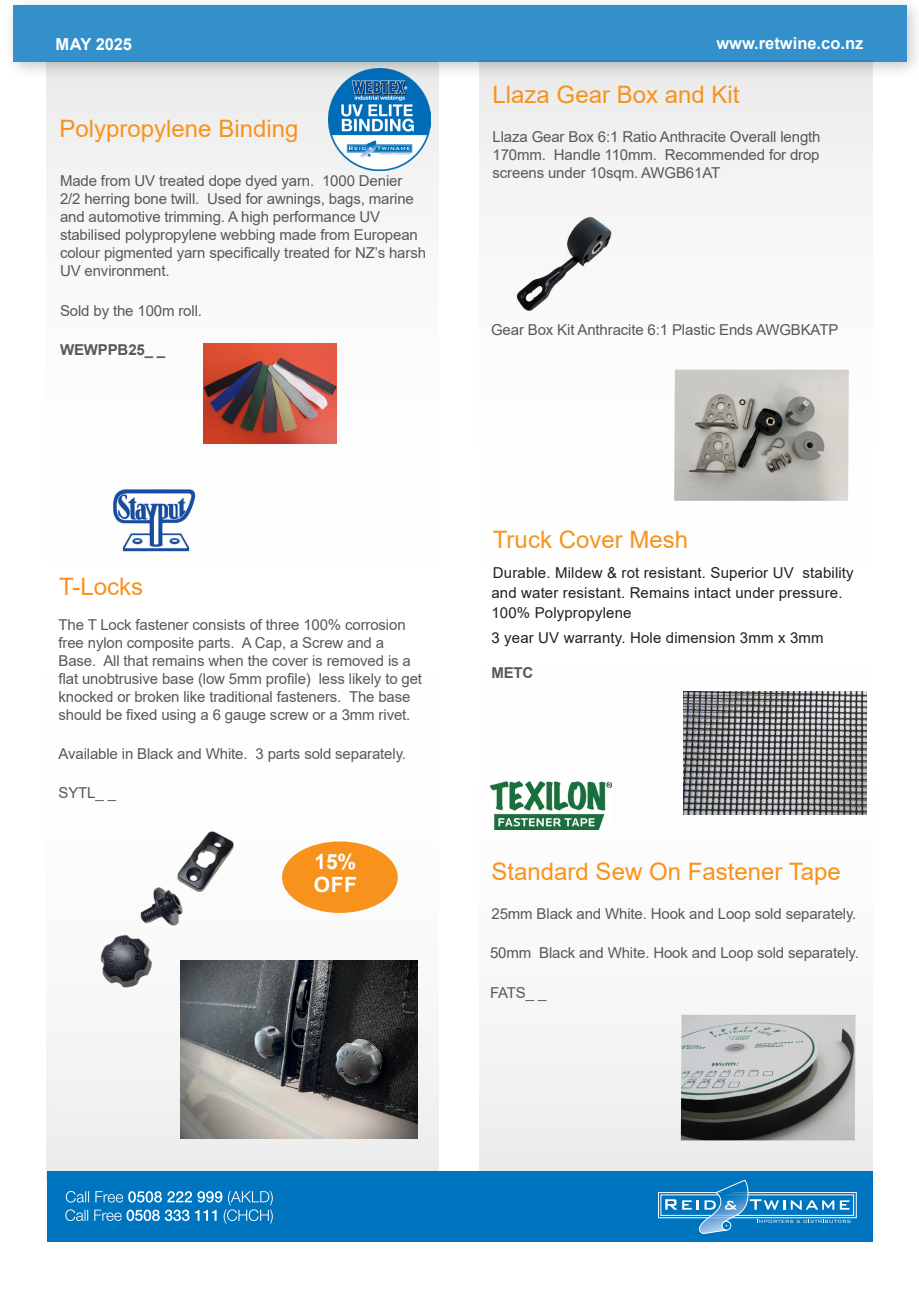
<style>
.page{position:relative;width:919px;height:1289px;background:#fff}
.page>*{position:absolute;margin:0;border:0;box-sizing:border-box;transform-origin:0 0}
.NEW_ORANGE_HEAD{font:24px "Arial";color:#f7931d}
.BODY_NEW{font:700 21px "Arial";color:#fff}
.t1{font:700 16.5px "Arial";color:#fff}
.NEW_ORANGE_HEAD-2{font:15px/18px "Arial";letter-spacing:-.01em;color:#57585a}
.NEW_PROD_CODE{font:15px/19.5px "Arial";letter-spacing:.01em;color:#231f20}
.NEW_ORANGE_HEAD-3{font:700 15px "Arial";letter-spacing:-.01em;color:#57585a}
</style>
<div class="page">
<div style="left:480px;top:61px;width:392px;height:1110px;background:linear-gradient(to right,#f9f9f9,#f8f8f9)"></div>
<div style="left:47px;top:61px;width:392px;height:1118px;background:linear-gradient(to right,#f9f9f9,#fafafa)"></div>
<div style="left:47px;top:1171px;width:825px;height:71px;background:#0075bf"></div>
<div style="left:3px;top:0;width:915px;height:80px;background:#231f20;opacity:.3"></div>
<div style="left:13px;top:5px;width:893px;height:56px;background:#3390cb"></div>
<svg style="left:65px;top:1191px;width:208px;height:32px"></svg>
<svg style="left:658px;top:1192px;width:198px;height:25px"></svg>
<svg style="left:660px;top:1194px;width:193px;height:21px"></svg>
<svg style="left:665px;top:1179px;width:185px;height:55px"></svg>
<img style="left:490px;top:782px;width:121px;height:47px">
<img style="left:328px;top:69px;width:102px;height:102px">
<img style="left:203px;top:343px;width:134px;height:100px">
<img style="left:96px;top:814px;width:141px;height:187px">
<img style="left:180px;top:960px;width:237px;height:178px">
<img style="left:680px;top:1014px;width:175px;height:126px">
<img style="left:113px;top:488px;width:82px;height:64px">
<div style="left:282px;top:841px;width:116px;height:71px;background:#f7931d;border-radius:50%"></div>
<img style="left:491px;top:203px;width:175px;height:126px">
<img style="left:674px;top:369px;width:174px;height:132px">
<img style="left:683px;top:691px;width:183px;height:123px">
<p class="t1" style="left:56px;top:32px;width:78px">MAY 2025</p>
<p class="t1" style="left:716px;top:31px;width:149px">www.retwine.co.nz</p>
<p class="NEW_ORANGE_HEAD" style="left:59px;top:112px;width:240px">Polypropylene Binding</p>
<p class="NEW_ORANGE_HEAD-2" style="left:60px;top:172px;width:367px">Made from UV treated dope dyed yarn. 1000 Denier 2/2 herring bone twill. Used for awnings, bags, marine and automotive trimming. A high performance UV stabilised polypropylene webbing made from European colour pigmented yarn specifically treated for NZ’s harsh UV environment.</p>
<p class="NEW_ORANGE_HEAD-2" style="left:60px;top:301px;width:143px">Sold by the 100m roll.</p>
<p class="NEW_ORANGE_HEAD-3" style="left:60px;top:339px;width:107px">WEWPPB25_ _</p>
<p class="NEW_ORANGE_HEAD" style="left:492px;top:78px;width:248px">Llaza Gear Box and Kit</p>
<p class="NEW_ORANGE_HEAD-2" style="left:492px;top:127px;width:329px;text-align:justify">Llaza Gear Box 6:1 Ratio Anthracite Overall length 170mm. Handle 110mm. Recommended for drop screens under 10sqm. AWGB61AT</p>
<p class="NEW_ORANGE_HEAD-2" style="left:491px;top:320px;width:349px">Gear Box Kit Anthracite 6:1 Plastic Ends AWGBKATP</p>
<p class="NEW_ORANGE_HEAD" style="left:59px;top:569px;width:86px">T-Locks</p>
<p class="NEW_ORANGE_HEAD-2" style="left:58px;top:615px;width:365px">The T Lock fastener consists of three 100% corrosion free nylon composite parts. A Cap, a Screw and a Base. All that remains when the cover is removed is a flat unobtrusive base (low 5mm profile) less likely to get knocked or broken like traditional fasteners. The base should be fixed using a 6 gauge screw or a 3mm rivet.</p>
<p class="NEW_ORANGE_HEAD-2" style="left:58px;top:744px;width:349px">Available in Black and White. 3 parts sold separately.</p>
<p class="NEW_ORANGE_HEAD-2" style="left:58px;top:784px;width:59px">SYTL_ _</p>
<p class="BODY_NEW" style="left:314px;top:846px;width:43px">15%</p>
<p class="BODY_NEW" style="left:314px;top:869px;width:45px">OFF</p>
<p class="NEW_ORANGE_HEAD" style="left:493px;top:523px;width:197px">Truck Cover Mesh</p>
<p class="NEW_PROD_CODE" style="left:491px;top:563px;width:364px">Durable. Mildew &amp; rot resistant. Superior UV stability and water resistant. Remains intact under pressure.<br>100% Polypropylene</p>
<p class="NEW_PROD_CODE" style="left:491px;top:628px;width:334px">3 year UV warranty. Hole dimension 3mm x 3mm</p>
<p class="NEW_ORANGE_HEAD-3" style="left:491px;top:662px;width:44px">METC</p>
<p class="NEW_ORANGE_HEAD" style="left:491px;top:854px;width:351px">Standard Sew On Fastener Tape</p>
<p class="NEW_ORANGE_HEAD-2" style="left:491px;top:904px;width:366px">25mm Black and White. Hook and Loop sold separately.</p>
<p class="NEW_ORANGE_HEAD-2" style="left:490px;top:943px;width:370px">50mm Black and White. Hook and Loop sold separately.</p>
<p class="NEW_ORANGE_HEAD-2" style="left:490px;top:983px;width:58px">FATS_ _</p>
</div>
